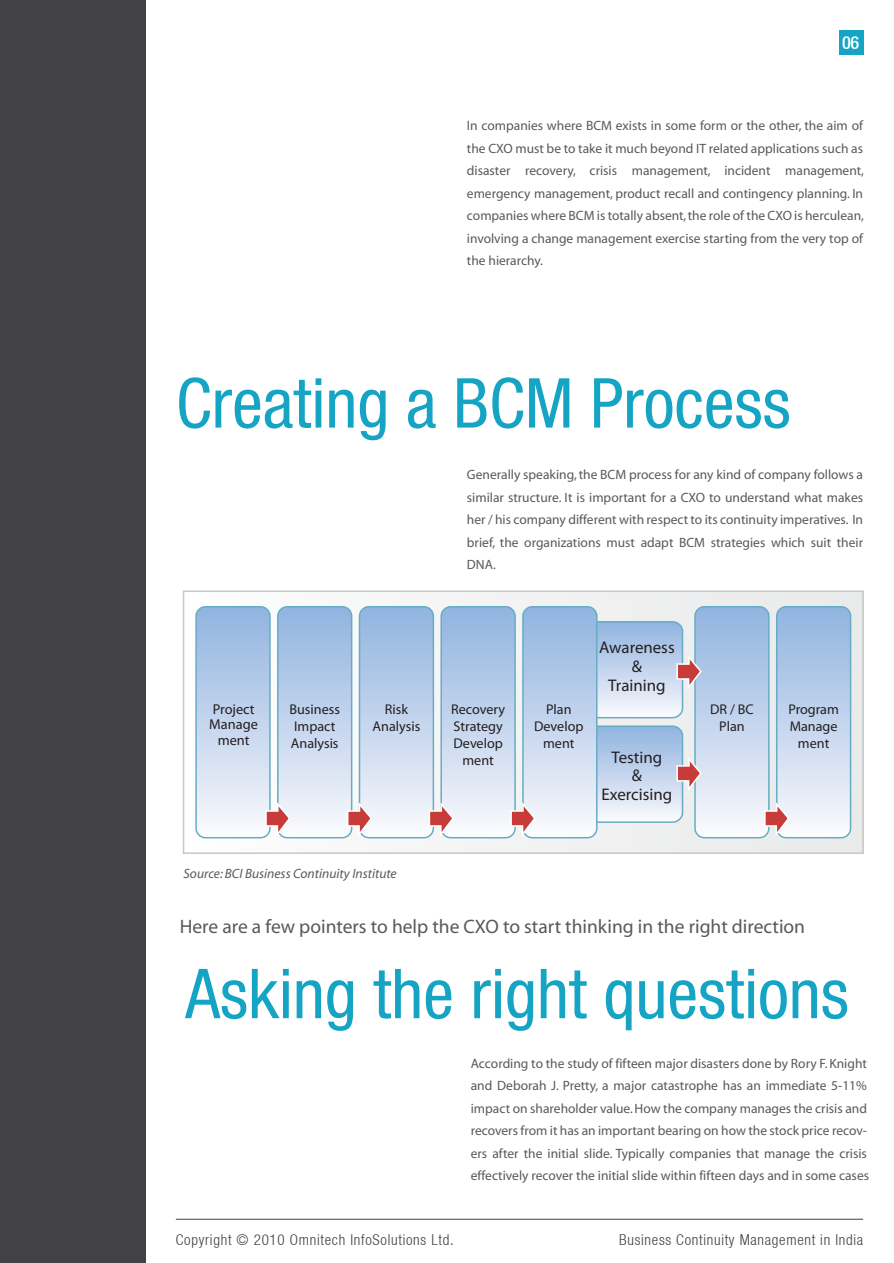
<style>
.page{position:relative;width:894px;height:1263px;background:#fff}
.page>*{position:absolute;margin:0;border:0;box-sizing:border-box;transform-origin:0 0}
.t1{font:69px "Heavenetica Cond 5 SH";color:#15a4c4}
.t2{font:19.5px "Myriad";color:#58595b}
.t3{font:18px "Heavenetica Cond 6 Med SH";color:#fff}
.t4{font:16.95px/18.6px "Myriad Pro";color:#231f20;text-align:center}
.t5{font:15px "Heavenetica Cond 4 Lt SH";letter-spacing:.05em;color:#424143}
.t6{font:14.4px/15.1px "Myriad Pro";color:#231f20;text-align:center}
.t7{font:14.1px/17px "Myriad Pro";color:#231f20;text-align:center}
.t8{font:13.5px/22.5px "Myriad";color:#58595b;text-align:justify}
.t9{font:italic 13.5px "Myriad";color:#58595b}
</style>
<div class="page">
<div style="left:0;top:0;width:146px;height:1263px;background:#424143"></div>
<hr style="left:176px;top:1219px;width:686px;height:1px;background:#424143">
<div style="left:838px;top:30px;width:25px;height:25px;background:#15a4c4"></div>
<svg style="left:183px;top:591px;width:679px;height:262px;fill:#f1f1f2"></svg>
<div style="left:183px;top:590px;width:680px;height:264px;border:2px solid #c7c7c7"></div>
<svg style="left:196px;top:607px;width:654px;height:232px;background:#c5d4ea"></svg>
<h3 class="t3" style="left:841px;top:31px;width:19px">06</h3>
<p class="t8" style="left:467px;top:115px;width:398px">In companies where BCM exists in some form or the other, the aim of the CXO must be to take it much beyond IT related applications such as disaster recovery, crisis management, incident management, emergency management, product recall and contingency planning. In companies where BCM is totally absent, the role of the CXO is herculean, involving a change management exercise starting from the very top of the hierarchy.</p>
<h1 class="t1" style="left:176px;top:359px;width:616px">Creating a BCM Process</h1>
<p class="t8" style="left:467px;top:464px;width:397px">Generally speaking, the BCM process for any kind of company follows a similar structure. It is important for a CXO to understand what makes her / his company different with respect to its continuity imperatives. In brief, the organizations must adapt BCM strategies which suit their DNA.</p>
<p class="t4" style="left:599px;top:638px;width:77px">Awareness &amp;<br>Training</p>
<p class="t6" style="left:209px;top:701px;width:50px">Project<br>Manage ment</p>
<p class="t7" style="left:289px;top:701px;width:52px;text-align:left">Business<br>Impact<br>Analysis</p>
<p class="t7" style="left:372px;top:701px;width:49px">Risk<br>Analysis</p>
<p class="t7" style="left:451px;top:701px;width:56px">Recovery<br>Strategy<br>Develop ment</p>
<p class="t7" style="left:534px;top:701px;width:51px">Plan<br>Develop ment</p>
<p class="t7" style="left:709px;top:701px;width:45px">DR / BC<br>Plan</p>
<p class="t7" style="left:788px;top:701px;width:52px">Program<br>Manage ment</p>
<p class="t4" style="left:601px;top:747px;width:72px">Testing<br>&amp;<br>Exercising</p>
<p class="t9" style="left:183px;top:867px;width:215px">Source: BCI Business Continuity Institute</p>
<h2 class="t2" style="left:180px;top:916px;width:626px">Here are a few pointers to help the CXO to start thinking in the right direction</h2>
<h1 class="t1" style="left:185px;top:949px;width:664px">Asking the right questions</h1>
<p class="t8" style="left:470px;top:1053px;width:399px;text-align:left">According to the study of fifteen major disasters done by Rory F. Knight and Deborah J. Pretty, a major catastrophe has an immediate 5-11% impact on shareholder value. How the company manages the crisis and recovers from it has an important bearing on how the stock price recov&shy;ers after the initial slide. Typically companies that manage the crisis effectively recover the initial slide within fifteen days and in some cases</p>
<p class="t5" style="left:176px;top:1230px;width:279px">Copyright © 2010 Omnitech InfoSolutions Ltd.</p>
<p class="t5" style="left:619px;top:1230px;width:245px">Business Continuity Management in India</p>
</div>
